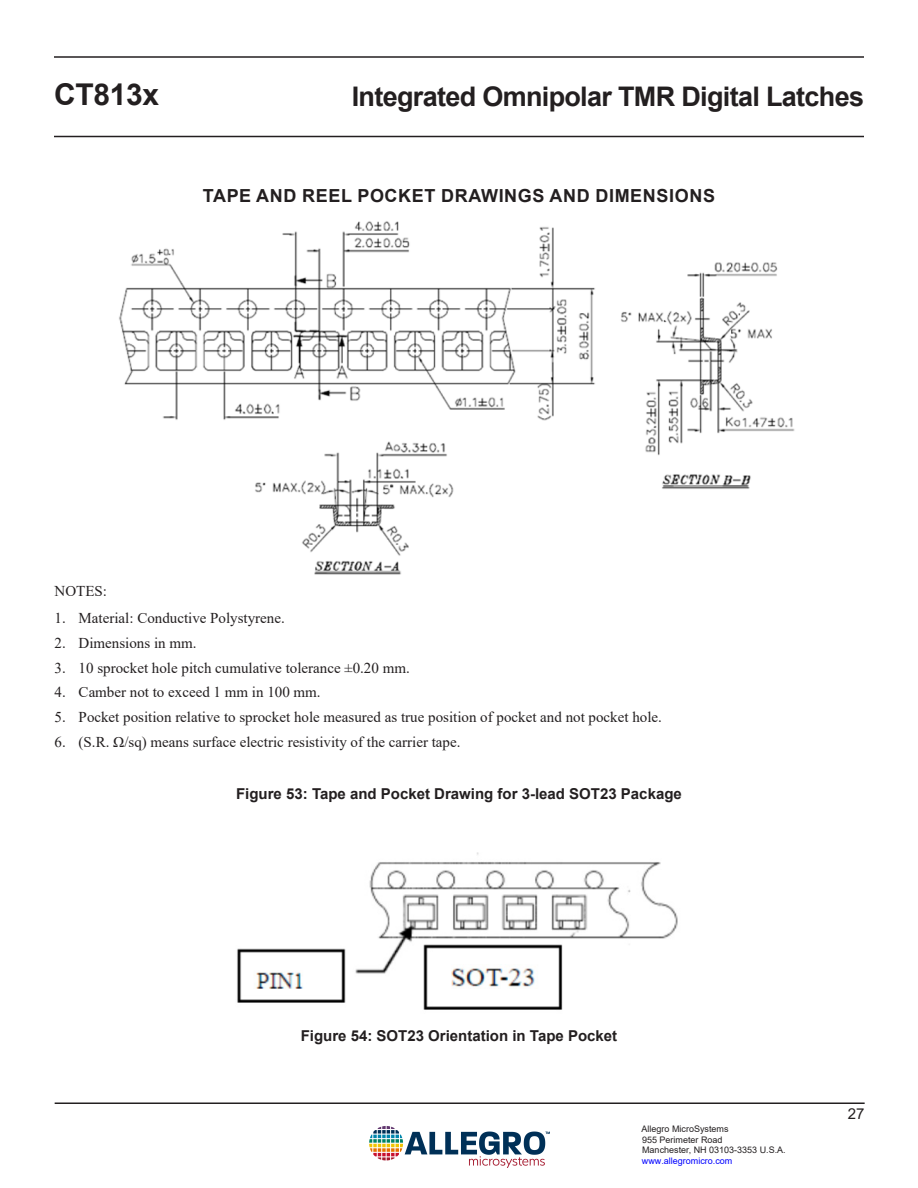
<style>
.page{position:relative;width:918px;height:1188px;background:#fff}
.page>*{position:absolute;margin:0;border:0;box-sizing:border-box;transform-origin:0 0}
.t1{font:700 30px "Arial";letter-spacing:-.01em;color:#231f20}
.t2{font:700 27px "Arial";letter-spacing:-.025em;color:#231f20}
.Heading_1{font:700 18px "Arial";letter-spacing:.035em;color:#231f20}
.Normal_-_Follow_Page{font:15px "Times New Roman";color:#231f20}
.t3{font:700 15px "Arial";color:#231f20}
.t4{font:15px "Arial";color:#231f20}
.t5{font:9px/10.8px "Arial";color:#231f20}
.t6{font:9px "Arial";color:#00f}
</style>
<div class="page">
<hr style="left:55px;top:1102px;width:810px;height:2px;background:#231f20">
<hr style="left:54px;top:136px;width:810px;height:1px;background:#231f20">
<hr style="left:54px;top:56px;width:810px;height:2px;background:#231f20">
<img style="left:370px;top:1126px;width:180px;height:42px">
<img style="left:119px;top:221px;width:676px;height:354px">
<img style="left:237px;top:853px;width:441px;height:157px">
<h1 class="t1" style="left:54px;top:74px;width:107px">CT813x</h1>
<h2 class="t2" style="left:352px;top:77px;width:514px">Integrated Omnipolar TMR Digital Latches</h2>
<p class="Heading_1" style="left:203px;top:183px;width:514px">TAPE AND REEL POCKET DRAWINGS AND DIMENSIONS</p>
<p class="Normal_-_Follow_Page" style="left:55px;top:581px;width:54px">NOTES:</p>
<p class="Normal_-_Follow_Page" style="left:55px;top:608px;width:232px">1. Material: Conductive Polystyrene.</p>
<p class="Normal_-_Follow_Page" style="left:55px;top:632px;width:143px">2. Dimensions in mm.</p>
<p class="Normal_-_Follow_Page" style="left:55px;top:657px;width:357px">3. 10 sprocket hole pitch cumulative tolerance ±0.20 mm.</p>
<p class="Normal_-_Follow_Page" style="left:55px;top:682px;width:268px">4. Camber not to exceed 1 mm in 100 mm.</p>
<p class="Normal_-_Follow_Page" style="left:55px;top:707px;width:609px">5. Pocket position relative to sprocket hole measured as true position of pocket and not pocket hole.</p>
<p class="Normal_-_Follow_Page" style="left:55px;top:731px;width:407px">6. (S.R. Ω/sq) means surface electric resistivity of the carrier tape.</p>
<p class="t3" style="left:236px;top:783px;width:447px">Figure 53: Tape and Pocket Drawing for 3-lead SOT23 Package</p>
<p class="t3" style="left:301px;top:1026px;width:318px">Figure 54: SOT23 Orientation in Tape Pocket</p>
<p class="t5" style="left:642px;top:1123px;width:146px">Allegro MicroSystems<br>955 Perimeter Road<br>Manchester, NH 03103-3353 U.S.A.</p>
<p class="t6" style="left:642px;top:1155px;width:92px">www.allegromicro.com</p>
<p class="t4" style="left:848px;top:1103px;width:18px">27</p>
</div>
